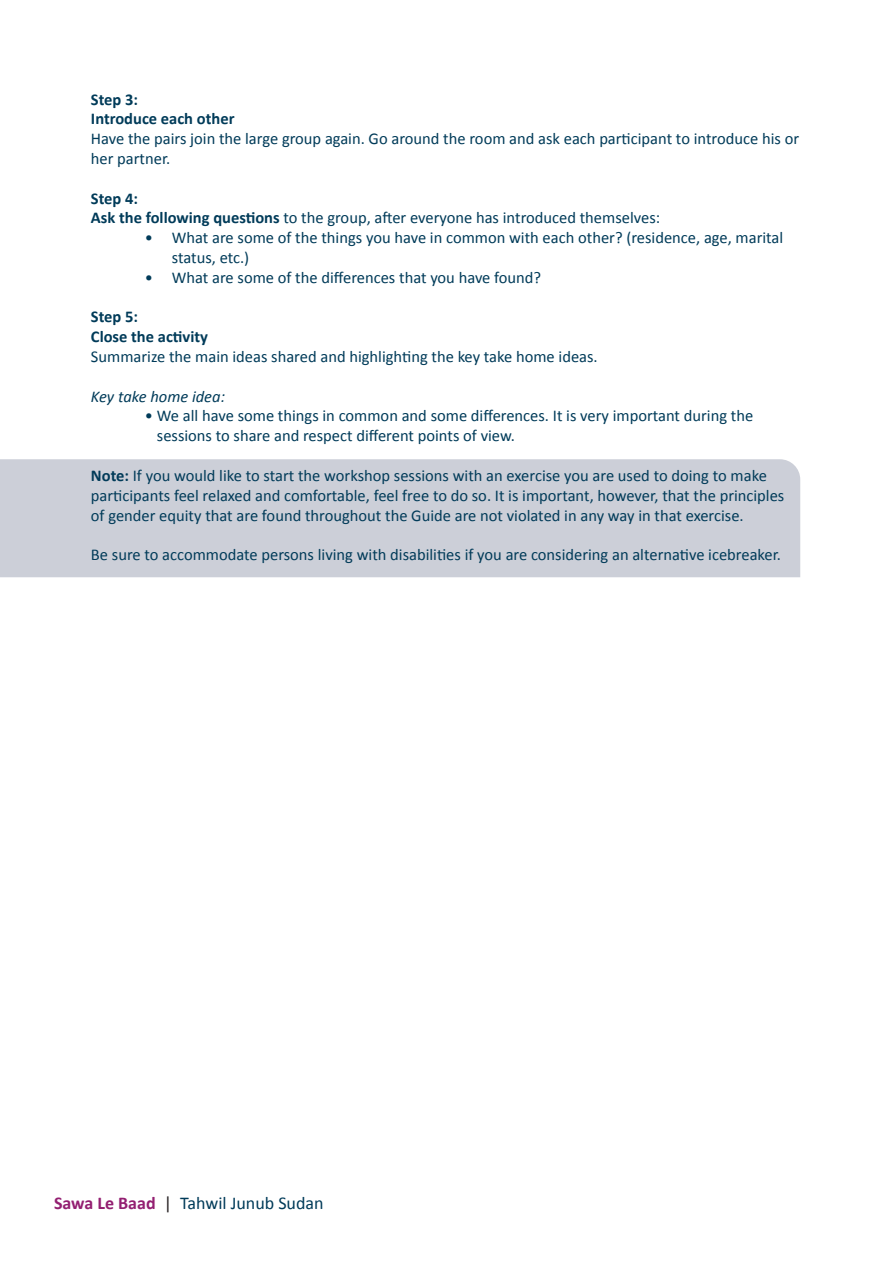
<style>
.page{position:relative;width:893px;height:1263px;background:#fff}
.page>*{position:absolute;margin:0;border:0;box-sizing:border-box;transform-origin:0 0}
.t1{font:18px "Calibri";color:#013b59}
.t2{font:16.5px/19.8px "Calibri";color:#013b59}
.t3{font:700 16.5px "Calibri";color:#013b59}
.t4{font:italic 16.5px "Calibri";color:#013b59}
.s1{font-weight:700}
.s2{font-weight:700;color:#931f71}
.s3{color:#231f20}
</style>
<div class="page">
<div style="left:0;top:459px;width:800px;height:118px;background:#cccfd8"></div>
<p class="t3" style="left:91px;top:89px;width:49px">Step 3:</p>
<p class="t3" style="left:91px;top:108px;width:145px">Introduce each other</p>
<p class="t2" style="left:91px;top:128px;width:710px">Have the pairs join the large group again. Go around the room and ask each participant to introduce his or her partner.</p>
<p class="t3" style="left:91px;top:188px;width:49px">Step 4:</p>
<p class="t2" style="left:91px;top:207px;width:571px"><span class="s1">Ask the following questions</span> to the group, after everyone has introduced themselves:</p>
<p class="t2" style="left:172px;top:227px;width:613px;text-indent:-27px">• What are some of the things you have in common with each other? (residence, age, marital status, etc.)</p>
<p class="t2" style="left:145px;top:267px;width:398px">• What are some of the differences that you have found?</p>
<p class="t3" style="left:91px;top:306px;width:49px">Step 5:</p>
<p class="t3" style="left:91px;top:326px;width:119px">Close the activity</p>
<p class="t2" style="left:91px;top:346px;width:508px">Summarize the main ideas shared and highlighting the key take home ideas.</p>
<p class="t4" style="left:91px;top:385px;width:136px">Key take home idea:</p>
<p class="t2" style="left:157px;top:405px;width:598px;text-indent:-12px">• We all have some things in common and some differences. It is very important during the sessions to share and respect different points of view.</p>
<p class="t2" style="left:91px;top:465px;width:695px"><span class="s1">Note:</span> If you would like to start the workshop sessions with an exercise you are used to doing to make participants feel relaxed and comfortable, feel free to do so. It is important, however, that the principles of gender equity that are found throughout the Guide are not violated in any way in that exercise.</p>
<p class="t2" style="left:91px;top:544px;width:691px">Be sure to accommodate persons living with disabilities if you are considering an alternative icebreaker.</p>
<p class="t1" style="left:54px;top:1192px;width:271px"><span class="s2">Sawa Le Baad</span> <span class="s3">|</span> Tahwil Junub Sudan</p>
</div>
